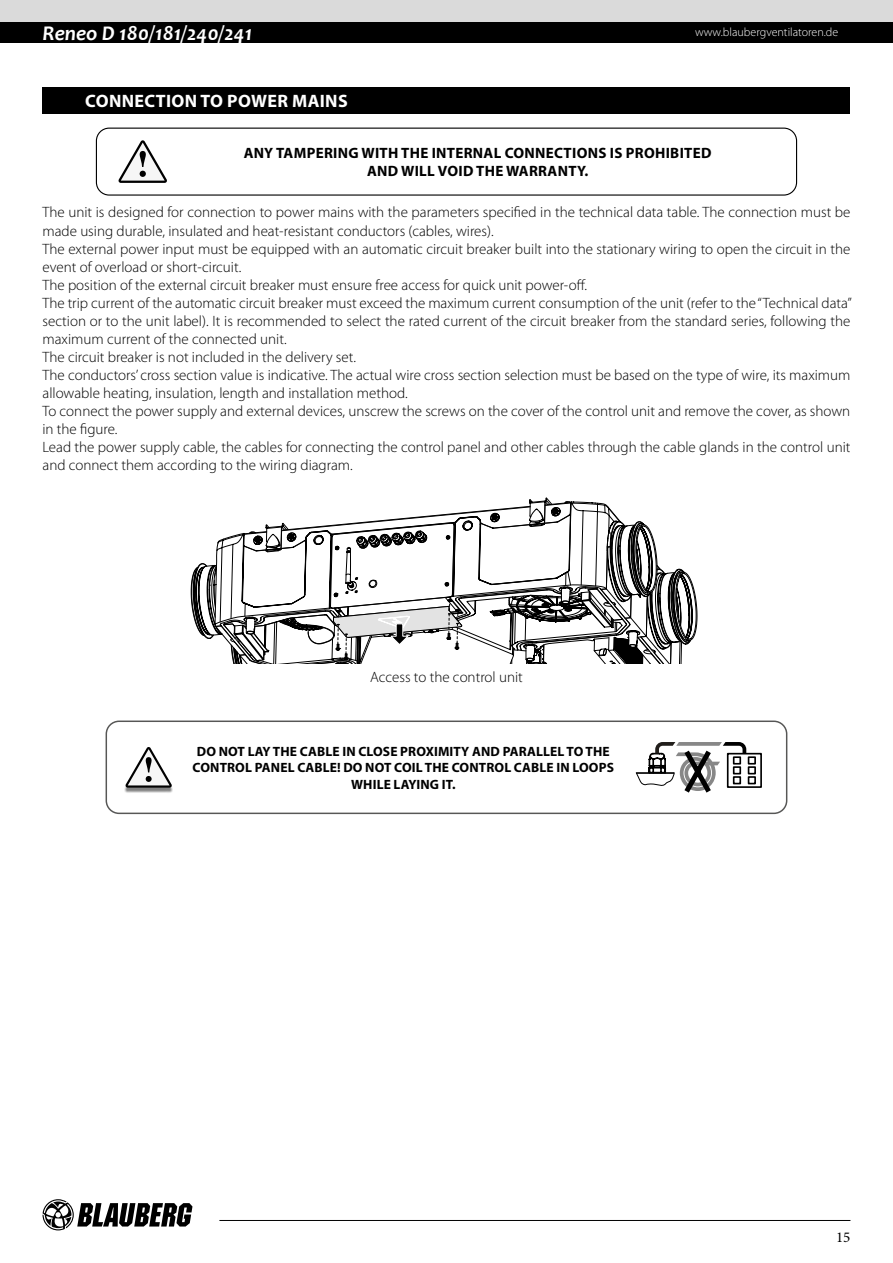
<style>
.page{position:relative;width:893px;height:1263px;background:#fff}
.page>*{position:absolute;margin:0;border:0;box-sizing:border-box;transform-origin:0 0}
.t1{font:italic 700 21px "Candara";color:#fff}
.t2{font:700 18px "Myriad Pro";letter-spacing:.02em;color:#fff}
.t3{font:300 15px/18px "Myriad Pro";color:#000}
.t4{font:700 15px/18px "Myriad Pro";letter-spacing:.02em;color:#000;text-align:center}
.t5{font:15px "Minion Pro";color:#000}
.t6{font:700 13.5px/16.2px "Myriad Pro";letter-spacing:.01em;color:#000;text-align:center}
.t7{font:300 12px "Myriad Pro";color:#fff}
</style>
<div class="page">
<div style="left:0;top:21px;width:893px;height:22px;background:#000"></div>
<svg style="left:43px;top:1199px;width:149px;height:31px"></svg>
<hr style="left:219px;top:1220px;width:631px;height:1px;background:#000">
<div style="left:0;top:0;width:893px;height:21px;background:#dadada"></div>
<div style="left:43px;top:87px;width:807px;height:27px;background:#000"></div>
<div style="left:96px;top:128px;width:701px;height:68px;border:1px solid #000;border-radius:13px"></div>
<svg style="left:118px;top:140px;width:49px;height:43px"></svg>
<svg style="left:191px;top:497px;width:507px;height:167px"></svg>
<div style="left:106px;top:720px;width:681px;height:94px;border:1px solid #575756;border-radius:13px"></div>
<div style="left:124px;top:750px;width:49px;height:43px;background:#000;opacity:.5"></div>
<svg style="left:126px;top:747px;width:46px;height:41px"></svg>
<svg style="left:636px;top:742px;width:126px;height:51px"></svg>
<h1 class="t1" style="left:43px;top:20px;width:211px">Reneo D 180/181/240/241</h1>
<p class="t7" style="left:695px;top:26px;width:145px">www.blaubergventilatoren.de</p>
<p class="t2" style="left:85px;top:89px;width:264px">CONNECTION TO POWER MAINS</p>
<p class="t4" style="left:244px;top:144px;width:469px">ANY TAMPERING WITH THE INTERNAL CONNECTIONS IS PROHIBITED<br>AND WILL VOID THE WARRANTY.</p>
<p class="t3" style="left:43px;top:204px;width:811px">The unit is designed for connection to power mains with the parameters specified in the technical data table. The connection must be made using durable, insulated and heat-resistant conductors (cables, wires).<br>The external power input must be equipped with an automatic circuit breaker built into the stationary wiring to open the circuit in the event of overload or short-circuit.<br>The position of the external circuit breaker must ensure free access for quick unit power-off.<br>The trip current of the automatic circuit breaker must exceed the maximum current consumption of the unit (refer to the “Technical data” section or to the unit label). It is recommended to select the rated current of the circuit breaker from the standard series, following the maximum current of the connected unit.<br>The circuit breaker is not included in the delivery set.<br>The conductors’ cross section value is indicative. The actual wire cross section selection must be based on the type of wire, its maximum allowable heating, insulation, length and installation method.<br>To connect the power supply and external devices, unscrew the screws on the cover of the control unit and remove the cover, as shown in the figure.<br>Lead the power supply cable, the cables for connecting the control panel and other cables through the cable glands in the control unit and connect them according to the wiring diagram.</p>
<p class="t3" style="left:370px;top:668px;width:154px">Access to the control unit</p>
<p class="t6" style="left:193px;top:743px;width:423px">DO NOT LAY THE CABLE IN CLOSE PROXIMITY AND PARALLEL TO THE<br>CONTROL PANEL CABLE! DO NOT COIL THE CONTROL CABLE IN LOOPS<br>WHILE LAYING IT.</p>
<p class="t5" style="left:836px;top:1227px;width:16px">15</p>
</div>
